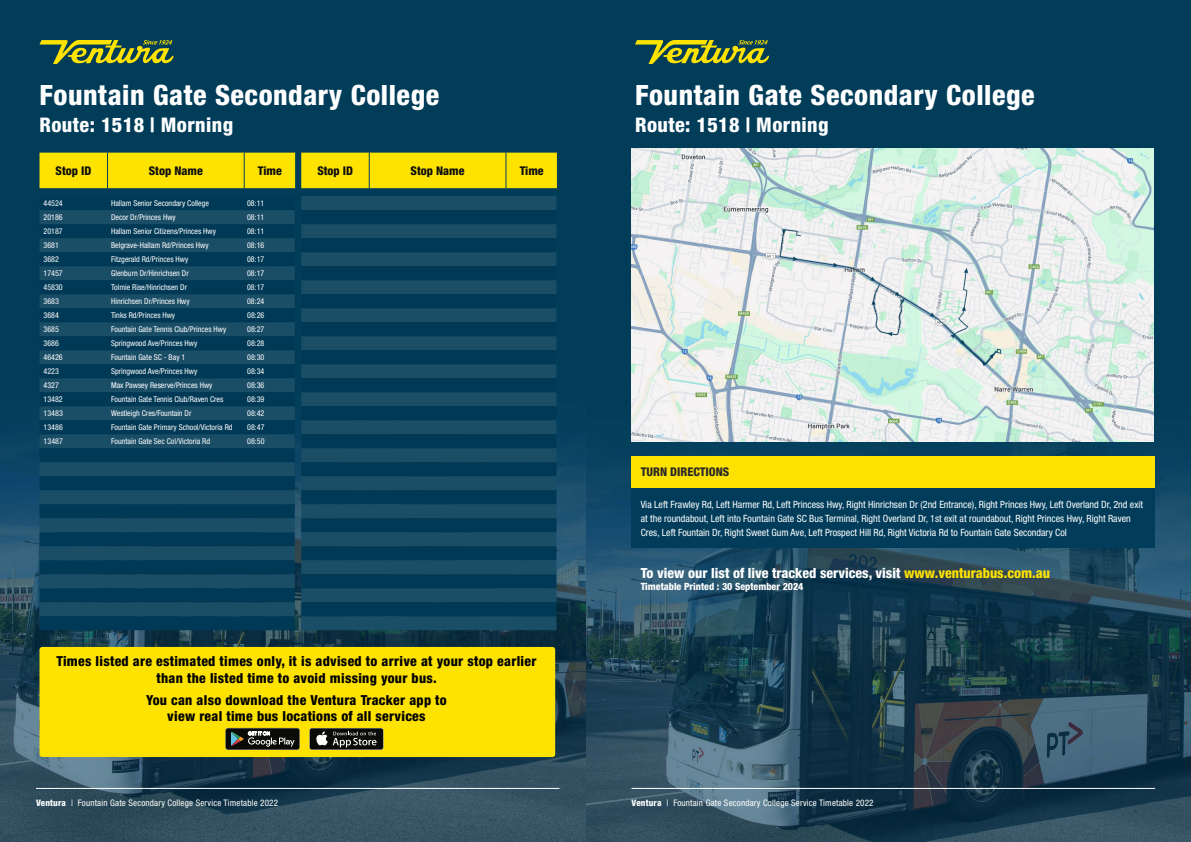
<style>
.page{position:relative;width:1191px;height:842px;background:#fff}
.page>*{position:absolute;margin:0;border:0;box-sizing:border-box;transform-origin:0 0}
.t1{font:800 condensed 28px "Helvetica Neue LT Std";letter-spacing:.02em;color:#fff}
.t2{font:800 condensed 20.2px "Helvetica Neue LT Std";letter-spacing:.02em;color:#fff}
.t3{font:800 condensed 14px "Helvetica Neue LT Std";color:#fff}
.t4{font:800 condensed 13.8px/16.6px "Helvetica Neue LT Std";letter-spacing:.02em;color:#000;text-align:center}
.t5{font:800 condensed 12px "Helvetica Neue LT Std";color:#0d0d0d}
.t6{font:800 condensed 12px "Helvetica Neue LT Std";color:#292829}
.t7{font:condensed 10px/14px "Helvetica Neue LT Std";color:#fff}
.t8{font:800 condensed 10px "Helvetica Neue LT Std";color:#fff}
.t9{font:condensed 9px "Helvetica Neue LT Std";letter-spacing:.02em;color:#fff}
.t10{font:condensed 8px "Helvetica Neue LT Std";color:#fff}
.s1{font-weight:800}
.s2{color:#fee200}
</style>
<div class="page">
<img style="left:0;top:0;width:587px;height:842px">
<hr style="left:36px;top:788px;width:523px;height:1px;background:#fff">
<svg style="left:40px;top:40px;width:134px;height:24px;background:#6f8531"></svg>
<div style="left:40px;top:153px;width:517px;height:35px;background:#fee200"></div>
<hr style="left:369px;top:153px;width:1px;height:35px;background:#013d5b">
<hr style="left:505px;top:153px;width:1px;height:35px;background:#013d5b">
<hr style="left:557px;top:153px;width:1px;height:35px;background:#013d5b">
<svg style="left:40px;top:196px;width:255px;height:42px;background:#083f5a"></svg>
<div style="left:40px;top:238px;width:255px;height:378px;background:#1a4d66"></div>
<svg style="left:40px;top:252px;width:255px;height:322px;background:#0c425c"></svg>
<div style="left:40px;top:588px;width:255px;height:14px;background:#003955"></div>
<div style="left:40px;top:616px;width:255px;height:14px;background:#003955"></div>
<div style="left:301px;top:196px;width:255px;height:434px;background:#1a4d66"></div>
<svg style="left:301px;top:210px;width:255px;height:56px;background:#0c425d"></svg>
<svg style="left:301px;top:266px;width:255px;height:322px;background:#0c425c"></svg>
<div style="left:301px;top:602px;width:255px;height:14px;background:#003955"></div>
<div style="left:39px;top:647px;width:516px;height:110px;background:#fee200;border-radius:3px"></div>
<svg style="left:225px;top:728px;width:75px;height:22px;background:#383a36"></svg>
<div style="left:309px;top:728px;width:74px;height:22px;background:#363735;border-radius:3px"></div>
<div style="left:310px;top:728px;width:73px;height:21px;background:#0a0b09;border-radius:2px"></div>
<svg style="left:316px;top:731px;width:60px;height:16px"></svg>
<img style="left:587px;top:0;width:604px;height:842px">
<hr style="left:631px;top:788px;width:524px;height:1px;background:#fff">
<div style="left:631px;top:456px;width:523px;height:32px;background:#fee200"></div>
<div style="left:631px;top:488px;width:523px;height:60px;background:#013d5b"></div>
<svg style="left:635px;top:40px;width:134px;height:24px;background:#6f8531"></svg>
<img style="left:632px;top:149px;width:521px;height:293px">
<h1 class="t1" style="left:40px;top:77px;width:401px">Fountain Gate Secondary College</h1>
<h2 class="t2" style="left:40px;top:112px;width:195px">Route: 1518 | Morning</h2>
<h3 class="t5" style="left:56px;top:163px;width:37px">Stop ID</h3>
<h3 class="t5" style="left:149px;top:163px;width:56px">Stop Name</h3>
<h3 class="t5" style="left:258px;top:163px;width:25px">Time</h3>
<h3 class="t5" style="left:317px;top:163px;width:37px">Stop ID</h3>
<h3 class="t5" style="left:410px;top:163px;width:56px">Stop Name</h3>
<h3 class="t5" style="left:520px;top:163px;width:25px">Time</h3>
<p class="t10" style="left:44px;top:199px;width:21px">44524</p>
<p class="t10" style="left:111px;top:199px;width:100px">Hallam Senior Secondary College</p>
<p class="t10" style="left:247px;top:199px;width:19px">08:11</p>
<p class="t10" style="left:44px;top:213px;width:21px">20186</p>
<p class="t10" style="left:111px;top:213px;width:66px">Decor Dr/Princes Hwy</p>
<p class="t10" style="left:247px;top:213px;width:19px">08:11</p>
<p class="t10" style="left:44px;top:227px;width:21px">20187</p>
<p class="t10" style="left:111px;top:227px;width:106px">Hallam Senior Citizens/Princes Hwy</p>
<p class="t10" style="left:247px;top:227px;width:19px">08:11</p>
<p class="t10" style="left:44px;top:241px;width:17px">3681</p>
<p class="t10" style="left:111px;top:241px;width:99px">Belgrave-Hallam Rd/Princes Hwy</p>
<p class="t10" style="left:247px;top:241px;width:19px">08:16</p>
<p class="t10" style="left:44px;top:255px;width:17px">3682</p>
<p class="t10" style="left:111px;top:255px;width:79px">Fitzgerald Rd/Princes Hwy</p>
<p class="t10" style="left:247px;top:255px;width:19px">08:17</p>
<p class="t10" style="left:44px;top:269px;width:21px">17457</p>
<p class="t10" style="left:111px;top:269px;width:79px">Glenburn Dr/Hinrichsen Dr</p>
<p class="t10" style="left:247px;top:269px;width:19px">08:17</p>
<p class="t10" style="left:44px;top:283px;width:21px">45830</p>
<p class="t10" style="left:111px;top:283px;width:77px">Tolmie Rise/Hinrichsen Dr</p>
<p class="t10" style="left:247px;top:283px;width:19px">08:17</p>
<p class="t10" style="left:44px;top:297px;width:17px">3683</p>
<p class="t10" style="left:111px;top:297px;width:80px">Hinrichsen Dr/Princes Hwy</p>
<p class="t10" style="left:247px;top:297px;width:19px">08:24</p>
<p class="t10" style="left:44px;top:311px;width:17px">3684</p>
<p class="t10" style="left:111px;top:311px;width:66px">Tinks Rd/Princes Hwy</p>
<p class="t10" style="left:247px;top:311px;width:19px">08:26</p>
<p class="t10" style="left:44px;top:325px;width:17px">3685</p>
<p class="t10" style="left:111px;top:325px;width:117px">Fountain Gate Tennis Club/Princes Hwy</p>
<p class="t10" style="left:247px;top:325px;width:19px">08:27</p>
<p class="t10" style="left:44px;top:339px;width:17px">3686</p>
<p class="t10" style="left:111px;top:339px;width:88px">Springwood Ave/Princes Hwy</p>
<p class="t10" style="left:247px;top:339px;width:19px">08:28</p>
<p class="t10" style="left:44px;top:353px;width:21px">46426</p>
<p class="t10" style="left:111px;top:353px;width:76px">Fountain Gate SC - Bay 1</p>
<p class="t10" style="left:247px;top:353px;width:19px">08:30</p>
<p class="t10" style="left:44px;top:367px;width:17px">4223</p>
<p class="t10" style="left:111px;top:367px;width:88px">Springwood Ave/Princes Hwy</p>
<p class="t10" style="left:247px;top:367px;width:19px">08:34</p>
<p class="t10" style="left:44px;top:381px;width:17px">4327</p>
<p class="t10" style="left:111px;top:381px;width:103px">Max Pawsey Reserve/Princes Hwy</p>
<p class="t10" style="left:247px;top:381px;width:19px">08:36</p>
<p class="t10" style="left:44px;top:395px;width:21px">13482</p>
<p class="t10" style="left:111px;top:395px;width:114px">Fountain Gate Tennis Club/Raven Cres</p>
<p class="t10" style="left:247px;top:395px;width:19px">08:39</p>
<p class="t10" style="left:44px;top:409px;width:21px">13483</p>
<p class="t10" style="left:111px;top:409px;width:82px">Westleigh Cres/Fountain Dr</p>
<p class="t10" style="left:247px;top:409px;width:19px">08:42</p>
<p class="t10" style="left:44px;top:423px;width:21px">13486</p>
<p class="t10" style="left:111px;top:423px;width:123px">Fountain Gate Primary School/Victoria Rd</p>
<p class="t10" style="left:247px;top:423px;width:19px">08:47</p>
<p class="t10" style="left:44px;top:437px;width:21px">13487</p>
<p class="t10" style="left:111px;top:437px;width:100px">Fountain Gate Sec Col/Victoria Rd</p>
<p class="t10" style="left:247px;top:437px;width:19px">08:50</p>
<h3 class="t4" style="left:56px;top:653px;width:481px">Times listed are estimated times only, it is advised to arrive at your stop earlier than the listed time to avoid missing your bus.</h3>
<h3 class="t4" style="left:146px;top:691px;width:302px">You can also download the Ventura Tracker app to view real time bus locations of all services</h3>
<p class="t9" style="left:36px;top:798px;width:243px"><span class="s1">Ventura</span> | Fountain Gate Secondary College Service Timetable 2022</p>
<h1 class="t1" style="left:635px;top:77px;width:401px">Fountain Gate Secondary College</h1>
<h2 class="t2" style="left:635px;top:112px;width:195px">Route: 1518 | Morning</h2>
<h3 class="t6" style="left:640px;top:465px;width:90px">TURN DIRECTIONS</h3>
<p class="t7" style="left:640px;top:497px;width:504px">Via Left Frawley Rd, Left Harmer Rd, Left Princess Hwy, Right Hinrichsen Dr (2nd Entrance), Right Princes Hwy, Left Overland Dr, 2nd exit at the roundabout, Left into Fountain Gate SC Bus Terminal, Right Overland Dr, 1st exit at roundabout, Right Princes Hwy, Right Raven<br>Cres, Left Fountain Dr, Right Sweet Gum Ave, Left Prospect Hill Rd, Right Victoria Rd to Fountain Gate Secondary Col</p>
<h3 class="t3" style="left:640px;top:565px;width:411px">To view our list of live tracked services, visit <span class="s2">www.venturabus.com.au</span></h3>
<p class="t8" style="left:640px;top:581px;width:164px">Timetable Printed : 30 September 2024</p>
<p class="t9" style="left:631px;top:798px;width:243px"><span class="s1">Ventura</span> | Fountain Gate Secondary College Service Timetable 2022</p>
</div>
